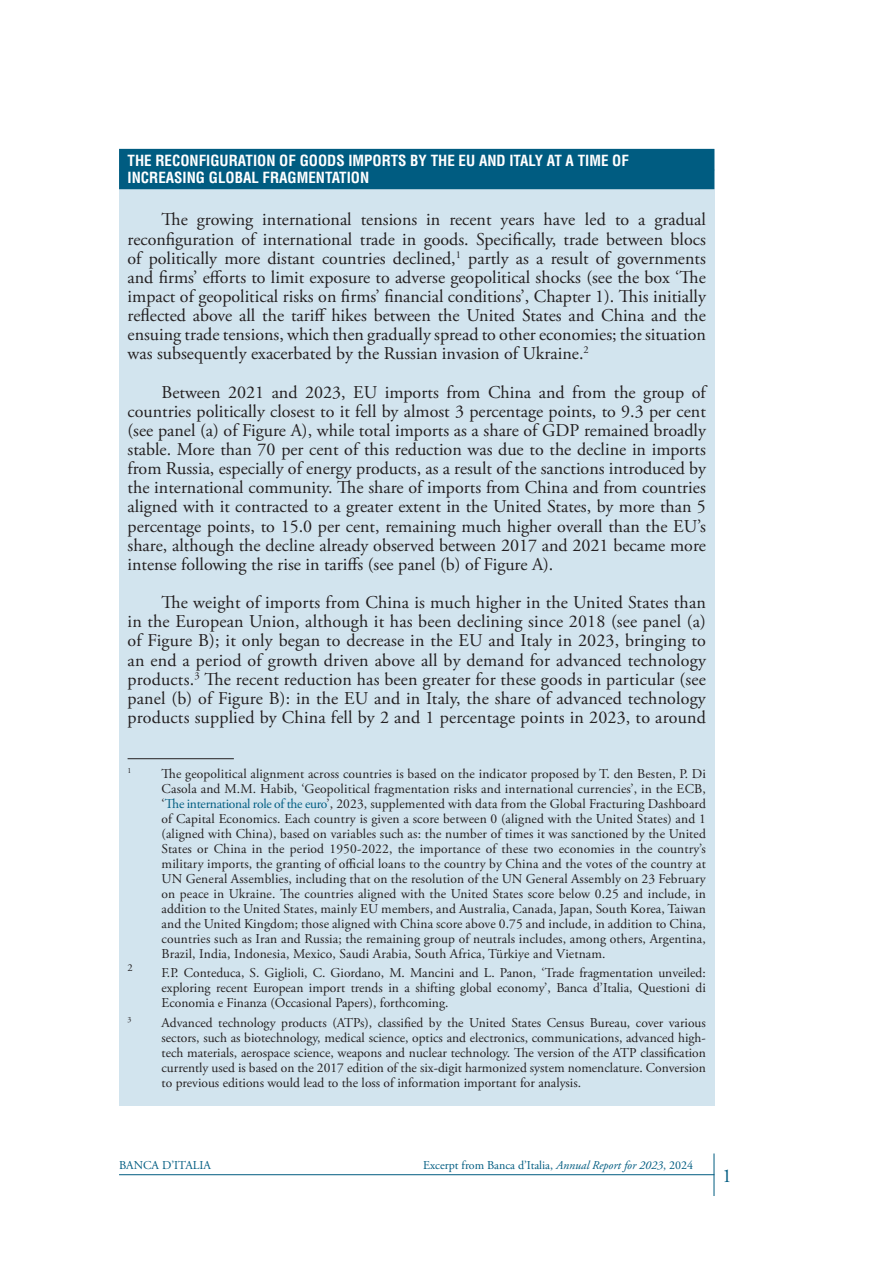
<style>
.page{position:relative;width:893px;height:1263px;background:#fff}
.page>*{position:absolute;margin:0;border:0;box-sizing:border-box;transform-origin:0 0}
.t1{font:19.5px "Adobe Garamond Pro";color:#005c81}
.PARAGRAFO__Box{font:18px/19.2px "Adobe Garamond Pro";color:#231f20;text-align:justify}
.TITOLO__Box{font:700 condensed 15px/16.5px "Helvetica LT Std";color:#fff}
.NOTA__Testo{font:13.5px/15px "Adobe Garamond Pro";color:#231f20;text-align:justify}
.t2{font:12px "Adobe Garamond Pro";color:#005c81}
.NOTA__Testo-2{font:10.5px "Adobe Garamond Pro";color:#231f20}
.NOTA__Testo-3{font:7.8px "Adobe Garamond Pro";color:#231f20}
.s1{color:#005c81}
.s2{font-style:italic}
</style>
<div class="page">
<hr style="left:119px;top:1174px;width:595px;height:1px;background:#005c81">
<hr style="left:714px;top:1153px;width:1px;height:43px;background:#005c81">
<div style="left:119px;top:149px;width:595px;height:957px;background:#d2e4ee"></div>
<div style="left:119px;top:149px;width:595px;height:21px;background:#005c81"></div>
<div style="left:119px;top:170px;width:595px;height:19px;background:#005c81"></div>
<hr style="left:128px;top:758px;width:106px;height:1px;background:#231f20">
<h4 class="TITOLO__Box" style="left:128px;top:153px;width:503px">THE RECONFIGURATION OF GOODS IMPORTS BY THE EU AND ITALY AT A TIME OF<br>INCREASING GLOBAL FRAGMENTATION</h4>
<p class="PARAGRAFO__Box" style="left:128px;top:211px;width:580px;text-indent:34px">The growing international tensions in recent years have led to a gradual reconfiguration of international trade in goods. Specifically, trade between blocs of politically more distant countries declined,<sup>1</sup> partly as a result of governments and firms’ efforts to limit exposure to adverse geopolitical shocks (see the box ‘The impact of geopolitical risks on firms’ financial conditions’, Chapter 1). This initially reflected above all the tariff hikes between the United States and China and the ensuing trade tensions, which then gradually spread to other economies; the situation was subsequently exacerbated by the Russian invasion of Ukraine.<sup>2</sup></p>
<p class="PARAGRAFO__Box" style="left:128px;top:383px;width:580px;text-indent:34px">Between 2021 and 2023, EU imports from China and from the group of countries politically closest to it fell by almost 3 percentage points, to 9.3 per cent (see panel (a) of Figure A), while total imports as a share of GDP remained broadly stable. More than 70 per cent of this reduction was due to the decline in imports from Russia, especially of energy products, as a result of the sanctions introduced by the international community. The share of imports from China and from countries aligned with it contracted to a greater extent in the United States, by more than 5 percentage points, to 15.0 per cent, remaining much higher overall than the EU’s share, although the decline already observed between 2017 and 2021 became more intense following the rise in tariffs (see panel (b) of Figure A).</p>
<p class="PARAGRAFO__Box" style="left:128px;top:593px;width:580px;text-indent:34px">The weight of imports from China is much higher in the United States than in the European Union, although it has been declining since 2018 (see panel (a) of Figure B); it only began to decrease in the EU and Italy in 2023, bringing to an end a period of growth driven above all by demand for advanced technology products.<sup>3</sup> The recent reduction has been greater for these goods in particular (see panel (b) of Figure B): in the EU and in Italy, the share of advanced technology products supplied by China fell by 2 and 1 percentage points in 2023, to around</p>
<p class="NOTA__Testo-3" style="left:128px;top:766px;width:5px">1</p>
<p class="NOTA__Testo" style="left:162px;top:767px;width:546px">The geopolitical alignment across countries is based on the indicator proposed by T. den Besten, P. Di Casola and M.M. Habib, ‘Geopolitical fragmentation risks and international currencies’, in the ECB, ‘<span class="s1">The international role of the euro</span>’, 2023, supplemented with data from the Global Fracturing Dashboard of Capital Economics. Each country is given a score between 0 (aligned with the United States) and 1 (aligned with China), based on variables such as: the number of times it was sanctioned by the United States or China in the period 1950-2022, the importance of these two economies in the country’s military imports, the granting of official loans to the country by China and the votes of the country at UN General Assemblies, including that on the resolution of the UN General Assembly on 23 February on peace in Ukraine. The countries aligned with the United States score below 0.25 and include, in addition to the United States, mainly EU members, and Australia, Canada, Japan, South Korea, Taiwan and the United Kingdom; those aligned with China score above 0.75 and include, in addition to China, countries such as Iran and Russia; the remaining group of neutrals includes, among others, Argentina, Brazil, India, Indonesia, Mexico, Saudi Arabia, South Africa, Türkiye and Vietnam.</p>
<p class="NOTA__Testo-2" style="left:128px;top:962px;width:7px">2</p>
<p class="NOTA__Testo" style="left:162px;top:966px;width:546px">F.P. Conteduca, S. Giglioli, C. Giordano, M. Mancini and L. Panon, ‘Trade fragmentation unveiled: exploring recent European import trends in a shifting global economy’, Banca d’Italia, Questioni di Economia e Finanza (Occasional Papers), forthcoming.</p>
<p class="NOTA__Testo-3" style="left:128px;top:1015px;width:5px">3</p>
<p class="NOTA__Testo" style="left:162px;top:1015px;width:546px">Advanced technology products (ATPs), classified by the United States Census Bureau, cover various sectors, such as biotechnology, medical science, optics and electronics, communications, advanced high&shy;tech materials, aerospace science, weapons and nuclear technology. The version of the ATP classification currently used is based on the 2017 edition of the six-digit harmonized system nomenclature. Conversion to previous editions would lead to the loss of information important for analysis.</p>
<p class="t2" style="left:119px;top:1158px;width:93px">BANCA D’ITALIA</p>
<p class="t2" style="left:423px;top:1158px;width:271px">Excerpt from Banca d’Italia, <span class="s2">Annual Report for 2023</span>, 2024</p>
<h1 class="t1" style="left:722px;top:1164px;width:11px">1</h1>
</div>
